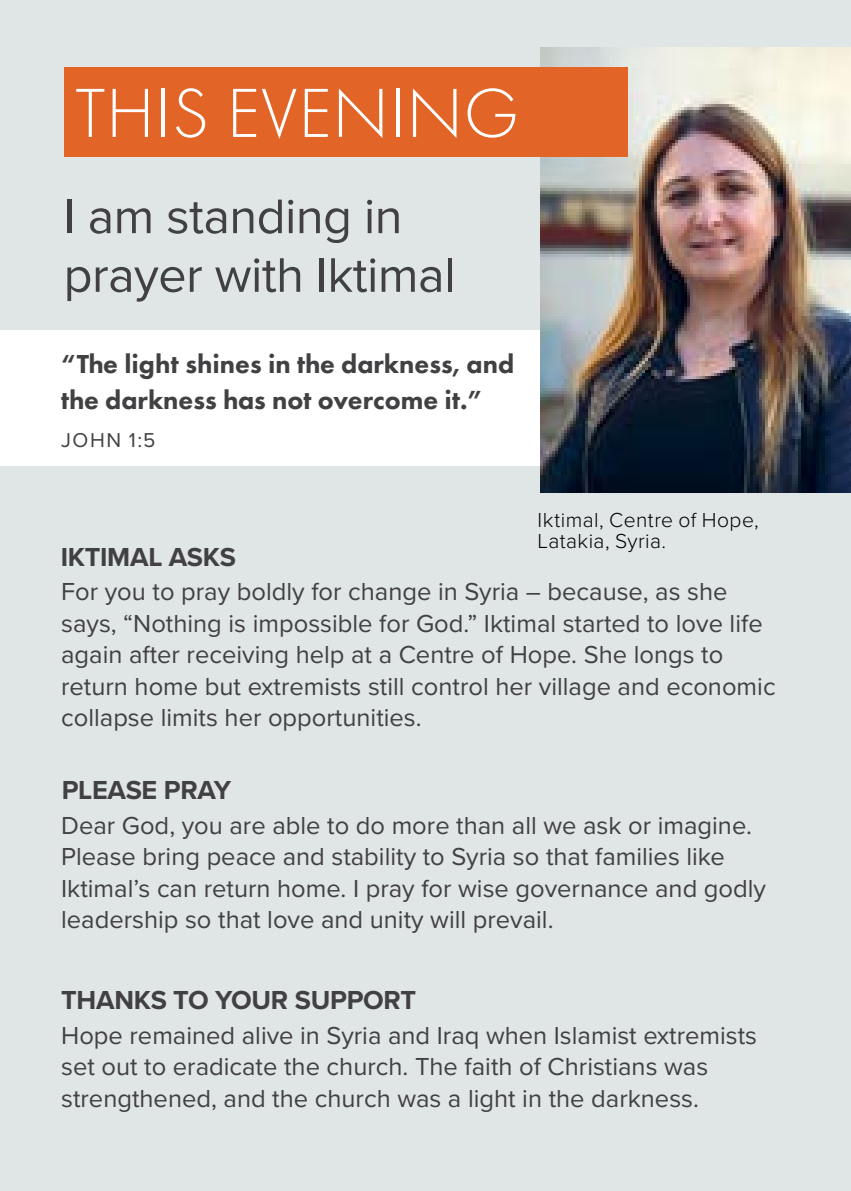
<style>
.page{position:relative;width:851px;height:1191px;background:#fff}
.page>*{position:absolute;margin:0;border:0;box-sizing:border-box;transform-origin:0 0}
.t1{font:300 72px "Futura PT";letter-spacing:.01em;color:#fff}
.t2{font:50.4px/58.5px "Proxima Nova";letter-spacing:-.01em;color:#414042}
.t3{font:800 27px/36px "Futura PT";color:#414042}
.t4{font:700 27px "Proxima Nova";letter-spacing:-.01em;color:#414042}
.t5{font:25.5px/31.5px "Proxima Nova";color:#414042}
.t6{font:300 21px/21px "Proxima Nova";letter-spacing:.02em;color:#000}
.t7{font:20.7px "Proxima Nova";color:#414042}
</style>
<div class="page">
<div style="left:0;top:0;width:850px;height:1190px;background:#e0e5e6"></div>
<div style="left:0;top:330px;width:551px;height:136px;background:#fff"></div>
<img style="left:540px;top:48px;width:310px;height:444px">
<div style="left:64px;top:67px;width:563px;height:90px;background:#e26427"></div>
<h1 class="t1" style="left:75px;top:72px;width:445px">THIS EVENING</h1>
<h2 class="t2" style="left:64px;top:185px;width:393px">I am standing in prayer with Iktimal</h2>
<p class="t3" style="left:61px;top:345px;width:454px">“The light shines in the darkness, and the darkness has not overcome it.”</p>
<p class="t7" style="left:61px;top:425px;width:96px">JOHN 1:5</p>
<p class="t6" style="left:537px;top:509px;width:223px">Iktimal, Centre of Hope,<br>Latakia, Syria.</p>
<p class="t4" style="left:61px;top:536px;width:177px">IKTIMAL ASKS</p>
<p class="t5" style="left:61px;top:575px;width:715px">For you to pray boldly for change in Syria – because, as she says, “Nothing is impossible for God.” Iktimal started to love life again after receiving help at a Centre of Hope. She longs to return home but extremists still control her village and economic collapse limits her opportunities.</p>
<p class="t4" style="left:62px;top:770px;width:171px">PLEASE PRAY</p>
<p class="t5" style="left:61px;top:808px;width:706px">Dear God, you are able to do more than all we ask or imagine.<br>Please bring peace and stability to Syria so that families like Iktimal’s can return home. I pray for wise governance and godly leadership so that love and unity will prevail.</p>
<p class="t4" style="left:61px;top:980px;width:356px">THANKS TO YOUR SUPPORT</p>
<p class="t5" style="left:61px;top:1018px;width:697px">Hope remained alive in Syria and Iraq when Islamist extremists set out to eradicate the church. The faith of Christians was strengthened, and the church was a light in the darkness.</p>
</div>
